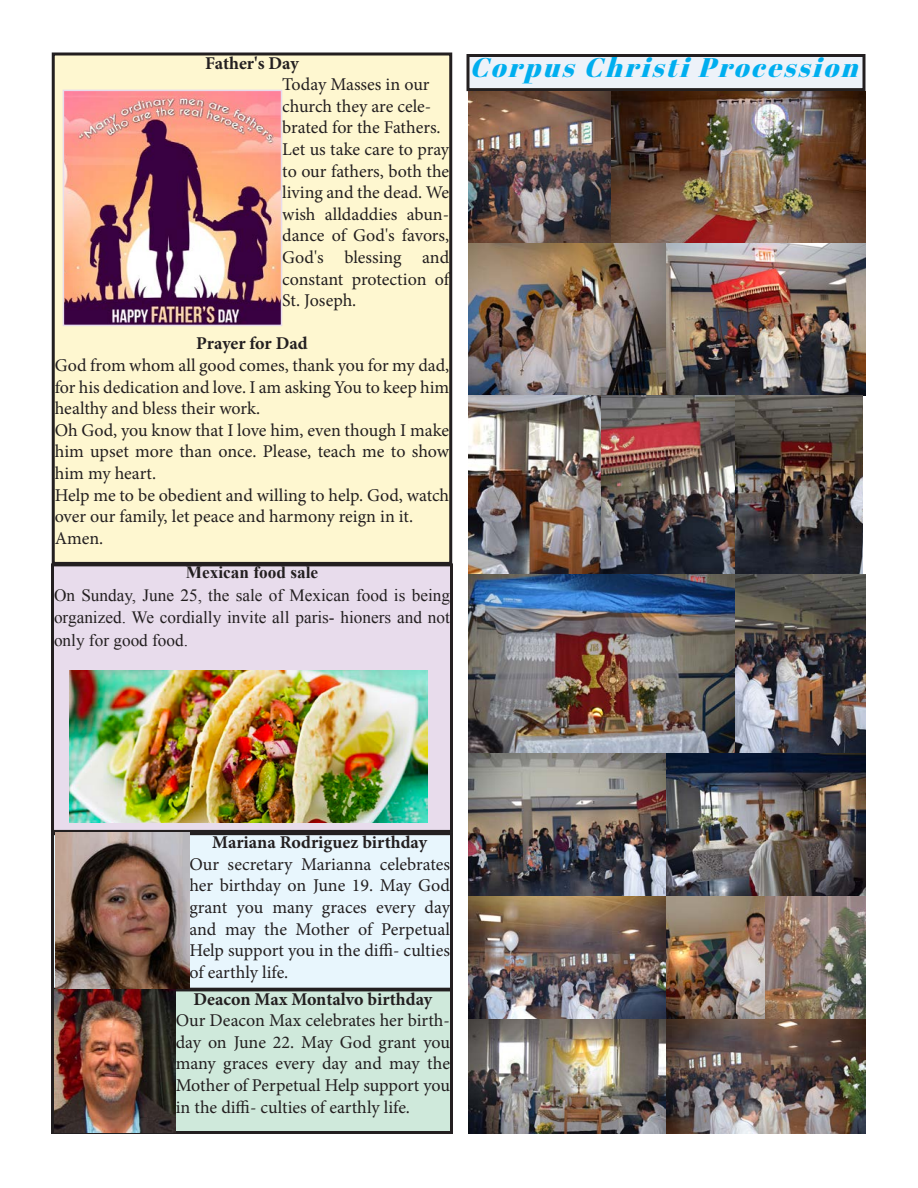
<style>
.page{position:relative;width:918px;height:1188px;background:#fff}
.page>*{position:absolute;margin:0;border:0;box-sizing:border-box;transform-origin:0 0}
.t1{font:italic 27px "Abril Fatface";color:#00aeef}
.t2{font:18px/21.6px "Minion Pro";letter-spacing:-.005em;color:#231f20;text-align:justify}
.t3{font:700 18px "Minion Pro";letter-spacing:-.005em;color:#231f20}
.t4{font:17.25px/22.5px "Times New Roman";color:#231f20;text-align:justify}
.t5{font:700 17.25px "Times New Roman";color:#231f20}
</style>
<div class="page">
<div style="left:52px;top:565px;width:400px;height:266px;background:#e8dcec"></div>
<div style="left:51px;top:563px;width:402px;height:270px;border:3px solid #231f20"></div>
<img style="left:69px;top:671px;width:359px;height:152px">
<div style="left:53px;top:54px;width:398px;height:509px;background:#fef7d0"></div>
<div style="left:52px;top:52px;width:400px;height:513px;border:3px solid #231f20"></div>
<img style="left:66px;top:93px;width:213px;height:230px">
<div style="left:63px;top:90px;width:219px;height:236px;border:2px solid #e8dcec"></div>
<div style="left:52px;top:834px;width:400px;height:155px;background:#e8f6fd"></div>
<div style="left:51px;top:832px;width:402px;height:159px;border:3px solid #231f20"></div>
<div style="left:52px;top:990px;width:400px;height:142px;background:#cfe9db"></div>
<div style="left:51px;top:988px;width:402px;height:146px;border:3px solid #231f20"></div>
<img style="left:55px;top:990px;width:121px;height:142px">
<img style="left:56px;top:833px;width:133px;height:155px">
<div style="left:468px;top:56px;width:396px;height:34px;background:#edf2f9"></div>
<div style="left:466px;top:54px;width:400px;height:37px;border:3px solid #231f20"></div>
<img style="left:468px;top:91px;width:398px;height:304px">
<img style="left:468px;top:395px;width:394px;height:180px">
<img style="left:468px;top:575px;width:398px;height:559px">
<p class="t3" style="left:205px;top:50px;width:95px">Father's Day</p>
<p class="t2" style="left:282px;top:74px;width:160px;text-align:left">Today Masses in our church they are cele&shy;brated for the Fathers.</p>
<p class="t2" style="left:282px;top:139px;width:168px">Let us take care to pray to our fathers, both the living and the dead. We wish alldaddies abun&shy;dance of God's favors, God's blessing and constant protection of St. Joseph.</p>
<p class="t3" style="left:196px;top:331px;width:113px">Prayer for Dad</p>
<p class="t2" style="left:55px;top:355px;width:396px">God from whom all good comes, thank you for my dad, for his dedication and love. I am asking You to keep him healthy and bless their work.</p>
<p class="t2" style="left:55px;top:419px;width:396px">Oh God, you know that I love him, even though I make him upset more than once. Please, teach me to show him my heart.</p>
<p class="t2" style="left:55px;top:484px;width:396px">Help me to be obedient and willing to help. God, watch over our family, let peace and harmony reign in it.</p>
<p class="t2" style="left:55px;top:527px;width:50px">Amen.</p>
<p class="t5" style="left:186px;top:561px;width:134px">Mexican food sale</p>
<p class="t4" style="left:54px;top:584px;width:398px">On Sunday, June 25, the sale of Mexican food is being organized. We cordially invite all paris- hioners and not only for good food.</p>
<p class="t1" style="left:470px;top:49px;width:400px">Corpus ChristiProcession</p>
<p class="t3" style="left:212px;top:830px;width:217px">Mariana Rodriguez birthday</p>
<p class="t2" style="left:189px;top:853px;width:262px">Our secretary Marianna celebrates her birthday on June 19. May God grant you many graces every day and may the Mother of Perpetual Help support you in the diffi- culties of earthly life.</p>
<p class="t3" style="left:193px;top:986px;width:241px">Deacon Max Montalvo birthday</p>
<p class="t2" style="left:176px;top:1010px;width:276px">Our Deacon Max celebrates her birth&shy;day on June 22. May God grant you many graces every day and may the Mother of Perpetual Help support you in the diffi- culties of earthly life.</p>
</div>
